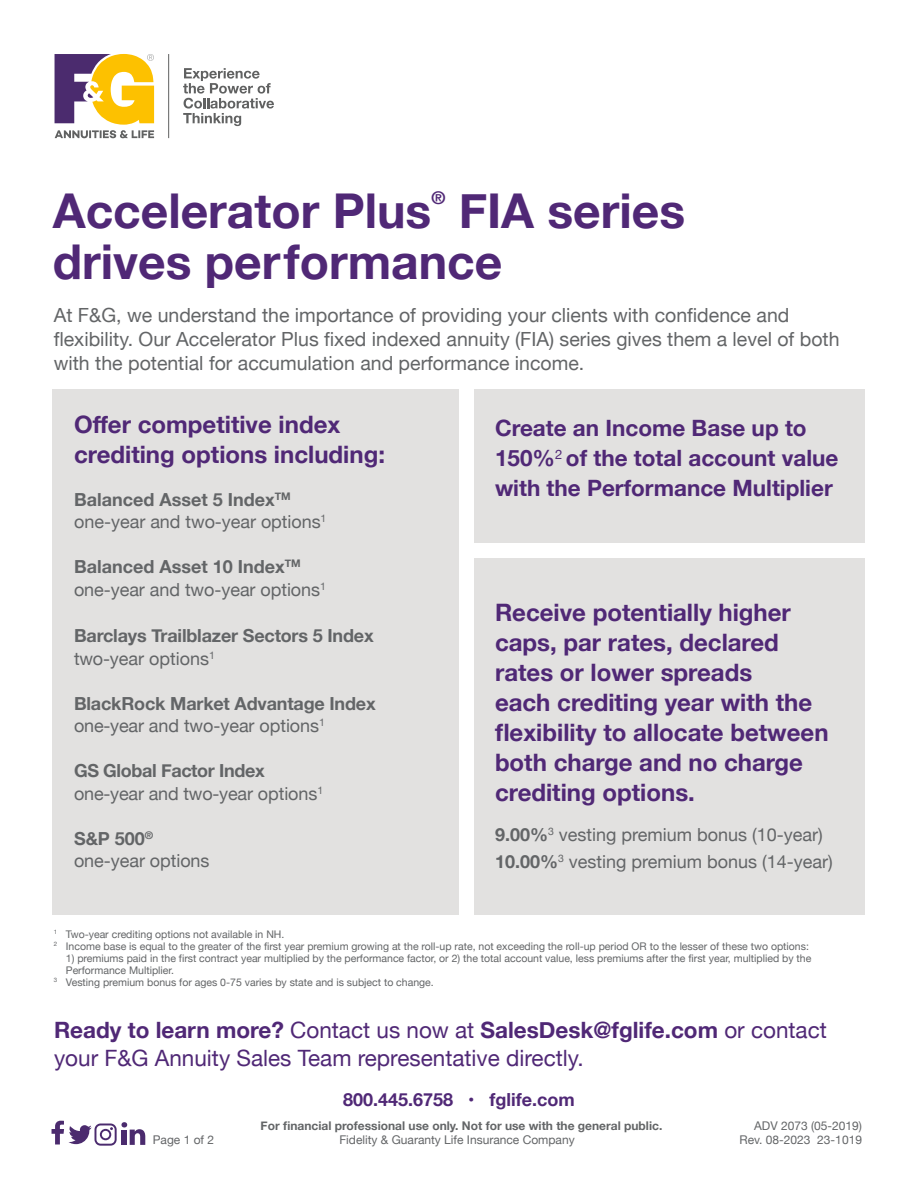
<style>
.page{position:relative;width:918px;height:1188px;background:#fff}
.page>*{position:absolute;margin:0;border:0;box-sizing:border-box;transform-origin:0 0}
.t1{font:700 48px/51px "Helvetica Neue";color:#502876}
.t2{font:700 24px/30px "Helvetica Neue";color:#502876}
.t3{font:22.5px/28.5px "Helvetica Neue";color:#502876}
.t4{font:700 22.5px/30px "Helvetica Neue";color:#502876}
.t5{font:19.5px/24px "Helvetica Neue";color:#636567}
.t6{font:18px/22.5px "Helvetica Neue";letter-spacing:-.005em;color:#636567}
.t7{font:700 18px/22.5px "Helvetica Neue";letter-spacing:-.01em;color:#636567}
.t8{font:700 18px "Helvetica Neue";color:#502876}
.t9{font:700 17.55px "Helvetica Neue";color:#502876}
.t10{font:12px "Helvetica Neue";color:#636567}
.t11{font:700 12px "Helvetica Neue";color:#636567}
.t12{font:10.5px/12px "Helvetica Neue";color:#636567}
.s1{font-weight:700}
.s2{font-weight:400}
</style>
<div class="page">
<hr style="left:168px;top:54px;width:1px;height:84px;background:#606161">
<svg style="left:183px;top:68px;width:91px;height:58px"></svg>
<svg style="left:55px;top:54px;width:99px;height:84px"></svg>
<svg style="left:52px;top:1121px;width:93px;height:25px"></svg>
<div style="left:53px;top:390px;width:406px;height:525px;background:#e2e1e0"></div>
<div style="left:474px;top:558px;width:390px;height:357px;background:#e2e1e0"></div>
<div style="left:474px;top:390px;width:390px;height:153px;background:#e2e1e0"></div>
<h1 class="t1" style="left:53px;top:186px;width:380px">Accelerator Plus</h1>
<h3 class="t9" style="left:431px;top:184px;width:15px">®</h3>
<h1 class="t1" style="left:53px;top:186px;width:634px;text-indent:406px">FIA series drives performance</h1>
<p class="t5" style="left:54px;top:304px;width:787px">At F&amp;G, we understand the importance of providing your clients with confidence and flexibility. Our Accelerator Plus fixed indexed annuity (FIA) series gives them a level of both with the potential for accumulation and performance income.</p>
<h2 class="t2" style="left:74px;top:410px;width:312px">Offer competitive index crediting options including:</h2>
<h3 class="t6" style="left:74px;top:489px;width:254px"><span class="s1">Balanced Asset 5 Index</span><sup>TM </sup>one-year and two-year options<sup>1</sup></h3>
<h3 class="t6" style="left:74px;top:557px;width:253px"><span class="s1">Balanced Asset 10 Index</span><sup>TM </sup>one-year and two-year options<sup>1</sup></h3>
<h3 class="t7" style="left:74px;top:625px;width:301px">Barclays Trailblazer Sectors 5 Index <span class="s2">two-year options</span><sup>1</sup></h3>
<h3 class="t7" style="left:74px;top:693px;width:303px">BlackRock Market Advantage Index <span class="s2">one-year and two-year options</span><sup>1</sup></h3>
<h3 class="t6" style="left:74px;top:761px;width:251px"><span class="s1">GS Global Factor Index </span>one-year and two-year options<sup>1</sup></h3>
<h3 class="t6" style="left:74px;top:828px;width:137px"><span class="s1">S&amp;P 500</span><sup>® </sup>one-year options</h3>
<h3 class="t4" style="left:495px;top:414px;width:345px">Create an Income Base up to<br>150%<sup>2</sup> of the total account value with the Performance Multiplier</h3>
<h2 class="t2" style="left:495px;top:598px;width:335px">Receive potentially higher caps, par rates, declared rates or lower spreads<br>each crediting year with the flexibility to allocate between both charge and no charge crediting options.</h2>
<h3 class="t6" style="left:495px;top:822px;width:339px;line-height:27px"><span class="s1">9.00%</span><sup>3</sup> vesting premium bonus (10-year)<br><span class="s1">10.00%</span><sup>3</sup> vesting premium bonus (14-year)</h3>
<p class="t12" style="left:54px;top:929px;width:757px"><sup>1</sup> Two-year crediting options not available in NH.<br><sup>2</sup> Income base is equal to the greater of the first year premium growing at the roll-up rate, not exceeding the roll-up period OR to the lesser of these two options:</p>
<p class="t12" style="left:66px;top:953px;width:747px">1) premiums paid in the first contract year multiplied by the performance factor, or 2) the total account value, less premiums after the first year, multiplied by the</p>
<p class="t12" style="left:66px;top:965px;width:110px">Performance Multiplier.</p>
<p class="t12" style="left:54px;top:977px;width:382px"><sup>3</sup> Vesting premium bonus for ages 0-75 varies by state and is subject to change.</p>
<h3 class="t3" style="left:54px;top:1017px;width:774px"><span class="s1">Ready to learn more?</span> Contact us now at <span class="s1">SalesDesk@fglife.com</span> or contact your F&amp;G Annuity Sales Team representative directly.</h3>
<h3 class="t8" style="left:343px;top:1085px;width:233px">800.445.6758 • fglife.com</h3>
<p class="t11" style="left:261px;top:1116px;width:403px">For financial professional use only. Not for use with the general public.</p>
<p class="t10" style="left:754px;top:1117px;width:109px">ADV 2073 (05-2019)</p>
<p class="t10" style="left:153px;top:1131px;width:63px">Page 1 of 2</p>
<p class="t10" style="left:339px;top:1131px;width:237px">Fidelity &amp; Guaranty Life Insurance Company</p>
<p class="t10" style="left:740px;top:1131px;width:124px">Rev. 08-2023 23-1019</p>
</div>
